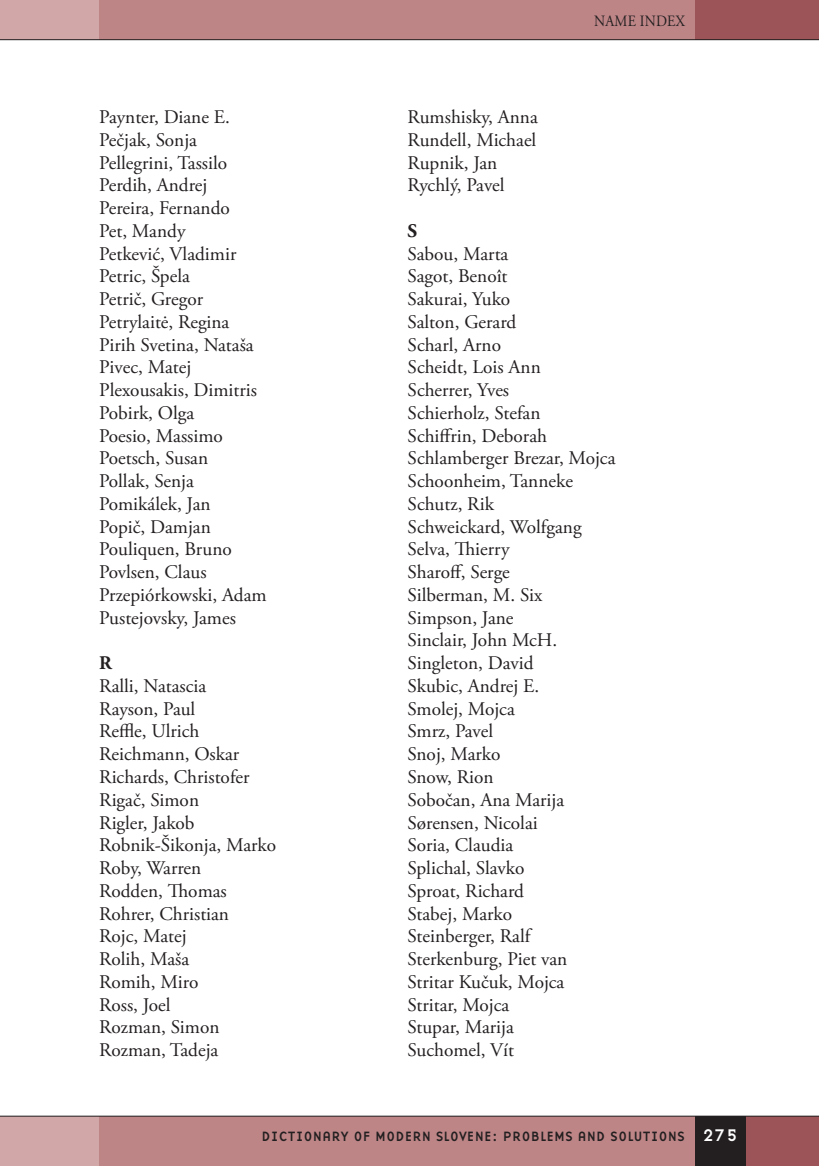
<style>
.page{position:relative;width:819px;height:1166px;background:#fff}
.page>*{position:absolute;margin:0;border:0;box-sizing:border-box;transform-origin:0 0}
.t1{font:19.25px "Adobe Garamond Pro";letter-spacing:-.01em;color:#231f20}
.t2{font:700 19.25px "Adobe Garamond Pro";color:#231f20}
.t3{font:15.75px "Adobe Garamond Pro";letter-spacing:.015em;color:#231f20;scale:.9 1}
.t4{font:14px "Base Nine";color:#231f20}
.s1{font-size:17.5px;color:#fff}
</style>
<div class="page">
<div style="left:99px;top:0;width:596px;height:40px;background:#be8587"></div>
<div style="left:74px;top:1116px;width:620px;height:50px;background:#be8587"></div>
<div style="left:0;top:1116px;width:99px;height:50px;background:#d2a7a8"></div>
<div style="left:0;top:0;width:99px;height:40px;background:#d2a7a8"></div>
<div style="left:745px;top:1116px;width:74px;height:50px;background:#9d5458"></div>
<div style="left:694px;top:1116px;width:51px;height:50px;background:#231f20"></div>
<div style="left:694px;top:0;width:125px;height:40px;background:#9d5458"></div>
<hr style="left:0;top:39px;width:819px;height:1px;background:#231f20">
<hr style="left:0;top:1116px;width:819px;height:1px;background:#231f20">
<p class="t1" style="left:99px;top:105px;width:132px">Paynter, Diane E.</p>
<p class="t1" style="left:99px;top:128px;width:99px">Pečjak, Sonja</p>
<p class="t1" style="left:99px;top:151px;width:129px">Pellegrini, Tassilo</p>
<p class="t1" style="left:99px;top:174px;width:110px">Perdih, Andrej</p>
<p class="t1" style="left:99px;top:196px;width:132px">Pereira, Fernando</p>
<p class="t1" style="left:99px;top:219px;width:88px">Pet, Mandy</p>
<p class="t1" style="left:99px;top:242px;width:139px">Petkević, Vladimir</p>
<p class="t1" style="left:99px;top:265px;width:92px">Petric, Špela</p>
<p class="t1" style="left:99px;top:287px;width:105px">Petrič, Gregor</p>
<p class="t1" style="left:99px;top:310px;width:132px">Petrylaitė, Regina</p>
<p class="t1" style="left:99px;top:333px;width:156px">Pirih Svetina, Nataša</p>
<p class="t1" style="left:99px;top:356px;width:94px">Pivec, Matej</p>
<p class="t1" style="left:99px;top:378px;width:159px">Plexousakis, Dimitris</p>
<p class="t1" style="left:99px;top:401px;width:96px">Pobirk, Olga</p>
<p class="t1" style="left:99px;top:424px;width:125px">Poesio, Massimo</p>
<p class="t1" style="left:99px;top:447px;width:110px">Poetsch, Susan</p>
<p class="t1" style="left:99px;top:469px;width:96px">Pollak, Senja</p>
<p class="t1" style="left:99px;top:492px;width:113px">Pomikálek, Jan</p>
<p class="t1" style="left:99px;top:515px;width:113px">Popič, Damjan</p>
<p class="t1" style="left:99px;top:538px;width:134px">Pouliquen, Bruno</p>
<p class="t1" style="left:99px;top:560px;width:109px">Povlsen, Claus</p>
<p class="t1" style="left:99px;top:583px;width:169px">Przepiórkowski, Adam</p>
<p class="t1" style="left:99px;top:606px;width:138px">Pustejovsky, James</p>
<p class="t2" style="left:99px;top:652px;width:14px">R</p>
<p class="t1" style="left:99px;top:674px;width:109px">Ralli, Natascia</p>
<p class="t1" style="left:99px;top:697px;width:98px">Rayson, Paul</p>
<p class="t1" style="left:99px;top:720px;width:102px">Reffle, Ulrich</p>
<p class="t1" style="left:99px;top:742px;width:141px">Reichmann, Oskar</p>
<p class="t1" style="left:99px;top:765px;width:152px">Richards, Christofer</p>
<p class="t1" style="left:99px;top:788px;width:101px">Rigač, Simon</p>
<p class="t1" style="left:99px;top:811px;width:97px">Rigler, Jakob</p>
<p class="t1" style="left:99px;top:833px;width:178px">Robnik-Šikonja, Marko</p>
<p class="t1" style="left:99px;top:856px;width:104px">Roby, Warren</p>
<p class="t1" style="left:99px;top:879px;width:129px">Rodden, Thomas</p>
<p class="t1" style="left:99px;top:902px;width:131px">Rohrer, Christian</p>
<p class="t1" style="left:99px;top:924px;width:89px">Rojc, Matej</p>
<p class="t1" style="left:99px;top:947px;width:92px">Rolih, Maša</p>
<p class="t1" style="left:99px;top:970px;width:101px">Romih, Miro</p>
<p class="t1" style="left:99px;top:993px;width:73px">Ross, Joel</p>
<p class="t1" style="left:99px;top:1015px;width:122px">Rozman, Simon</p>
<p class="t1" style="left:99px;top:1038px;width:121px">Rozman, Tadeja</p>
<p class="t3" style="left:594px;top:11px;width:102px">NAME INDEX</p>
<p class="t1" style="left:407px;top:105px;width:132px">Rumshisky, Anna</p>
<p class="t1" style="left:407px;top:128px;width:130px">Rundell, Michael</p>
<p class="t1" style="left:407px;top:151px;width:91px">Rupnik, Jan</p>
<p class="t1" style="left:407px;top:174px;width:98px">Rychlý, Pavel</p>
<p class="t2" style="left:407px;top:220px;width:11px">S</p>
<p class="t1" style="left:407px;top:242px;width:102px">Sabou, Marta</p>
<p class="t1" style="left:407px;top:265px;width:101px">Sagot, Benoît</p>
<p class="t1" style="left:407px;top:287px;width:104px">Sakurai, Yuko</p>
<p class="t1" style="left:407px;top:310px;width:110px">Salton, Gerard</p>
<p class="t1" style="left:407px;top:333px;width:95px">Scharl, Arno</p>
<p class="t1" style="left:407px;top:356px;width:135px">Scheidt, Lois Ann</p>
<p class="t1" style="left:407px;top:378px;width:103px">Scherrer, Yves</p>
<p class="t1" style="left:407px;top:401px;width:134px">Schierholz, Stefan</p>
<p class="t1" style="left:407px;top:424px;width:141px">Schiffrin, Deborah</p>
<p class="t1" style="left:407px;top:447px;width:209px">Schlamberger Brezar, Mojca</p>
<p class="t1" style="left:407px;top:469px;width:167px">Schoonheim, Tanneke</p>
<p class="t1" style="left:407px;top:492px;width:88px">Schutz, Rik</p>
<p class="t1" style="left:407px;top:515px;width:175px">Schweickard, Wolfgang</p>
<p class="t1" style="left:407px;top:538px;width:103px">Selva, Thierry</p>
<p class="t1" style="left:407px;top:560px;width:104px">Sharoff, Serge</p>
<p class="t1" style="left:407px;top:583px;width:136px">Silberman, M. Six</p>
<p class="t1" style="left:407px;top:606px;width:107px">Simpson, Jane</p>
<p class="t1" style="left:407px;top:629px;width:151px">Sinclair, John McH.</p>
<p class="t1" style="left:407px;top:651px;width:127px">Singleton, David</p>
<p class="t1" style="left:407px;top:674px;width:133px">Skubic, Andrej E.</p>
<p class="t1" style="left:407px;top:697px;width:109px">Smolej, Mojca</p>
<p class="t1" style="left:407px;top:720px;width:87px">Smrz, Pavel</p>
<p class="t1" style="left:407px;top:742px;width:94px">Snoj, Marko</p>
<p class="t1" style="left:407px;top:765px;width:87px">Snow, Rion</p>
<p class="t1" style="left:407px;top:788px;width:158px">Sobočan, Ana Marija</p>
<p class="t1" style="left:407px;top:811px;width:132px">Sørensen, Nicolai</p>
<p class="t1" style="left:407px;top:833px;width:107px">Soria, Claudia</p>
<p class="t1" style="left:407px;top:856px;width:118px">Splichal, Slavko</p>
<p class="t1" style="left:407px;top:879px;width:118px">Sproat, Richard</p>
<p class="t1" style="left:407px;top:902px;width:106px">Stabej, Marko</p>
<p class="t1" style="left:407px;top:924px;width:124px">Steinberger, Ralf</p>
<p class="t1" style="left:407px;top:947px;width:161px">Sterkenburg, Piet van</p>
<p class="t1" style="left:407px;top:970px;width:158px">Stritar Kučuk, Mojca</p>
<p class="t1" style="left:407px;top:993px;width:103px">Stritar, Mojca</p>
<p class="t1" style="left:407px;top:1015px;width:108px">Stupar, Marija</p>
<p class="t1" style="left:407px;top:1038px;width:108px">Suchomel, Vít</p>
<p class="t4" style="left:261px;top:1126px;width:477px">DICTIONARY OF MODERN SLOVENE: PROBLEMS AND SOLUTIONS <span class="s1">275</span></p>
</div>
